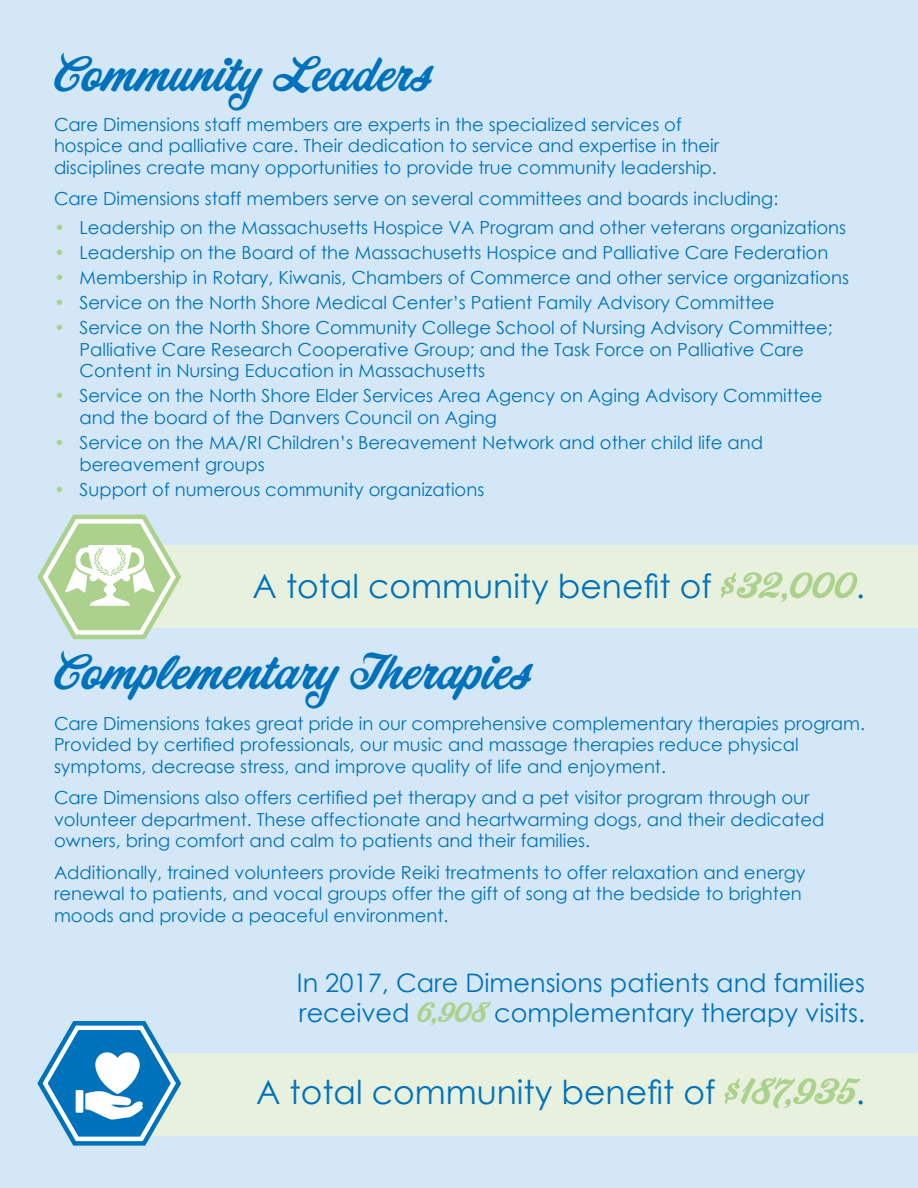
<style>
.page{position:relative;width:918px;height:1188px;background:#d4e7f6}
.page>*{position:absolute;margin:0;border:0;box-sizing:border-box;transform-origin:0 0}
.Body_Text{font:45px "Corner Store JF";color:#0072bc}
.Body_Text-2{font:33px "Century Gothic";color:#0072bc}
.Body_Text-3{font:25.5px/30.6px "Century Gothic";color:#0072bc}
.Body_Text-4{font:18px/21.6px "Century Gothic";color:#0072bc}
.s1{color:#acd18c}
.s2{font-family:"Corner Store JF";color:#acd18c}
</style>
<div class="page">
<div style="left:123px;top:545px;width:795px;height:83px;background:#e7f1dd"></div>
<div style="left:123px;top:1053px;width:795px;height:82px;background:#e7f1dd"></div>
<svg style="left:37px;top:515px;width:144px;height:124px"></svg>
<svg style="left:37px;top:1021px;width:144px;height:125px"></svg>
<p class="Body_Text" style="left:54px;top:41px;width:379px">Community Leaders</p>
<p class="Body_Text-4" style="left:54px;top:113px;width:667px">Care Dimensions staff members are experts in the specialized services of hospice and palliative care. Their dedication to service and expertise in their disciplines create many opportunities to provide true community leadership.</p>
<p class="Body_Text-4" style="left:54px;top:188px;width:726px">Care Dimensions staff members serve on several committees and boards including:</p>
<p class="Body_Text-4" style="left:54px;top:216px;width:794px"><span class="s1">•</span> Leadership on the Massachusetts Hospice VA Program and other veterans organizations</p>
<p class="Body_Text-4" style="left:54px;top:241px;width:776px"><span class="s1">•</span> Leadership on the Board of the Massachusetts Hospice and Palliative Care Federation</p>
<p class="Body_Text-4" style="left:54px;top:266px;width:796px"><span class="s1">•</span> Membership in Rotary, Kiwanis, Chambers of Commerce and other service organizations</p>
<p class="Body_Text-4" style="left:54px;top:291px;width:722px"><span class="s1">•</span> Service on the North Shore Medical Center’s Patient Family Advisory Committee</p>
<p class="Body_Text-4" style="left:80px;top:317px;width:755px;text-indent:-26px"><span class="s1">•</span> Service on the North Shore Community College School of Nursing Advisory Committee;<br>Palliative Care Research Cooperative Group; and the Task Force on Palliative Care<br>Content in Nursing Education in Massachusetts</p>
<p class="Body_Text-4" style="left:80px;top:385px;width:745px;text-indent:-26px"><span class="s1">•</span> Service on the North Shore Elder Services Area Agency on Aging Advisory Committee and the board of the Danvers Council on Aging</p>
<p class="Body_Text-4" style="left:80px;top:432px;width:685px;text-indent:-26px"><span class="s1">•</span> Service on the MA/RI Children’s Bereavement Network and other child life and bereavement groups</p>
<p class="Body_Text-4" style="left:54px;top:478px;width:432px"><span class="s1">•</span> Support of numerous community organizations</p>
<p class="Body_Text-2" style="left:252px;top:563px;width:614px">A total community benefit of <span class="s2">$32,000</span>.</p>
<p class="Body_Text" style="left:54px;top:640px;width:479px">Complementary Therapies</p>
<p class="Body_Text-4" style="left:54px;top:712px;width:813px">Care Dimensions takes great pride in our comprehensive complementary therapies program.<br>Provided by certified professionals, our music and massage therapies reduce physical symptoms, decrease stress, and improve quality of life and enjoyment.</p>
<p class="Body_Text-4" style="left:54px;top:786px;width:772px">Care Dimensions also offers certified pet therapy and a pet visitor program through our volunteer department. These affectionate and heartwarming dogs, and their dedicated owners, bring comfort and calm to patients and their families.</p>
<p class="Body_Text-4" style="left:54px;top:861px;width:753px">Additionally, trained volunteers provide Reiki treatments to offer relaxation and energy renewal to patients, and vocal groups offer the gift of song at the bedside to brighten moods and provide a peaceful environment.</p>
<p class="Body_Text-3" style="left:297px;top:967px;width:570px">In 2017, Care Dimensions patients and families received <span class="s2">6,908</span> complementary therapy visits.</p>
<p class="Body_Text-2" style="left:256px;top:1069px;width:611px">A total community benefit of <span class="s2">$187,935</span>.</p>
</div>
